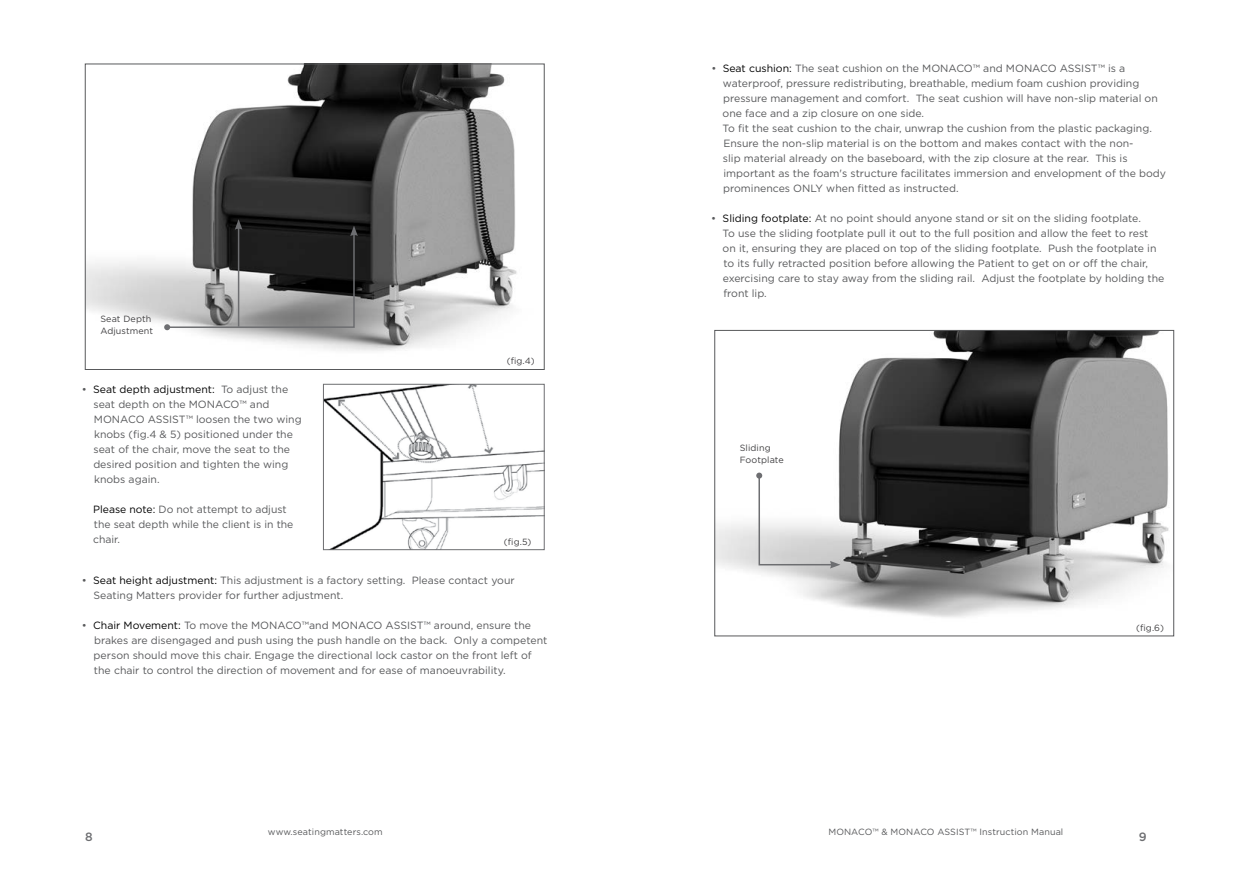
<style>
.page{position:relative;width:1259px;height:893px;background:#fff}
.page>*{position:absolute;margin:0;border:0;box-sizing:border-box;transform-origin:0 0}
.t1{font:500 12px "Gotham";color:#6d6e71}
.t2{font:10.5px/15px "Gotham";color:#58595b}
.t3{font:9px "Gotham";letter-spacing:.01em;color:#58595b}
.t4{font:9px/12px "Gotham";letter-spacing:.01em;color:#414042}
.s1{color:#000}
</style>
<div class="page">
<img style="left:87px;top:66px;width:430px;height:285px">
<div style="left:85px;top:64px;width:459px;height:306px;border:1px solid #58595b"></div>
<img style="left:716px;top:332px;width:453px;height:285px">
<div style="left:714px;top:330px;width:460px;height:306px;border:1px solid #58595b"></div>
<img style="left:325px;top:386px;width:217px;height:162px">
<div style="left:323px;top:384px;width:221px;height:166px;border:1px solid #6d6e71"></div>
<svg style="left:164px;top:219px;width:194px;height:111px;background:#6e6e6e"></svg>
<svg style="left:756px;top:473px;width:84px;height:95px"></svg>
<p class="t4" style="left:100px;top:313px;width:54px">Seat Depth<br>Adjustment</p>
<p class="t2" style="left:93px;top:381px;width:196px;text-indent:-12px">• <span class="s1">Seat depth adjustment:</span> To adjust the seat depth on the Monaco</p>
<p class="t2" style="left:239px;top:396px;width:31px">™ and</p>
<p class="t4" style="left:507px;top:355px;width:30px">(fig.4)</p>
<p class="t2" style="left:93px;top:411px;width:210px;text-indent:54px">ASSIST™ loosen the two wing knobs (fig.4 &amp; 5) positioned under the seat of the chair, move the seat to the desired position and tighten the wing knobs again.</p>
<p class="t2" style="left:93px;top:501px;width:202px"><span class="s1">Please note:</span> Do not attempt to adjust the seat depth while the client is in the chair.</p>
<p class="t2" style="left:94px;top:572px;width:423px;text-indent:-12px">• <span class="s1">Seat height adjustment:</span> This adjustment is a factory setting. Please contact your<br>Seating Matters provider for further adjustment.</p>
<p class="t2" style="left:94px;top:617px;width:455px;text-indent:-12px">• <span class="s1">Chair Movement:</span> To move the MONACO™and MONACO ASSIST™ around, ensure the brakes are disengaged and push using the push handle on the back. Only a competent person should move this chair. Engage the directional lock castor on the front left of the chair to control the direction of movement and for ease of manoeuvrability.</p>
<p class="t2" style="left:94px;top:411px;width:19px">Monaco</p>
<p class="t4" style="left:504px;top:535px;width:29px">(fig.5)</p>
<p class="t2" style="left:722px;top:61px;width:445px;text-indent:-11px">• <span class="s1">Seat cushion:</span> The seat cushion on the MONACO™ and MONACO ASSIST™ is a waterproof, pressure redistributing, breathable, medium foam cushion providing pressure management and comfort. The seat cushion will have non-slip material on one face and a zip closure on one side.<br>To fit the seat cushion to the chair, unwrap the cushion from the plastic packaging.<br>Ensure the non-slip material is on the bottom and makes contact with the non-<br>slip material already on the baseboard, with the zip closure at the rear. This is important as the foam's structure facilitates immersion and envelopment of the body prominences ONLY when fitted as instructed.</p>
<p class="t2" style="left:722px;top:211px;width:443px;text-indent:-11px">• <span class="s1">Sliding footplate:</span> At no point should anyone stand or sit on the sliding footplate.<br>To use the sliding footplate pull it out to the full position and allow the feet to rest<br>on it, ensuring they are placed on top of the sliding footplate. Push the footplate in to its fully retracted position before allowing the Patient to get on or off the chair, exercising care to stay away from the sliding rail. Adjust the footplate by holding the front lip.</p>
<p class="t4" style="left:740px;top:442px;width:46px">Sliding<br>Footplate</p>
<p class="t4" style="left:1136px;top:621px;width:29px">(fig.6)</p>
<p class="t3" style="left:268px;top:826px;width:116px">www.seatingmatters.com</p>
<p class="t3" style="left:828px;top:826px;width:236px">MONACO™ &amp; MONACO ASSIST™ Instruction Manual</p>
<p class="t1" style="left:85px;top:829px;width:9px">8</p>
<p class="t1" style="left:1138px;top:829px;width:9px">9</p>
</div>
